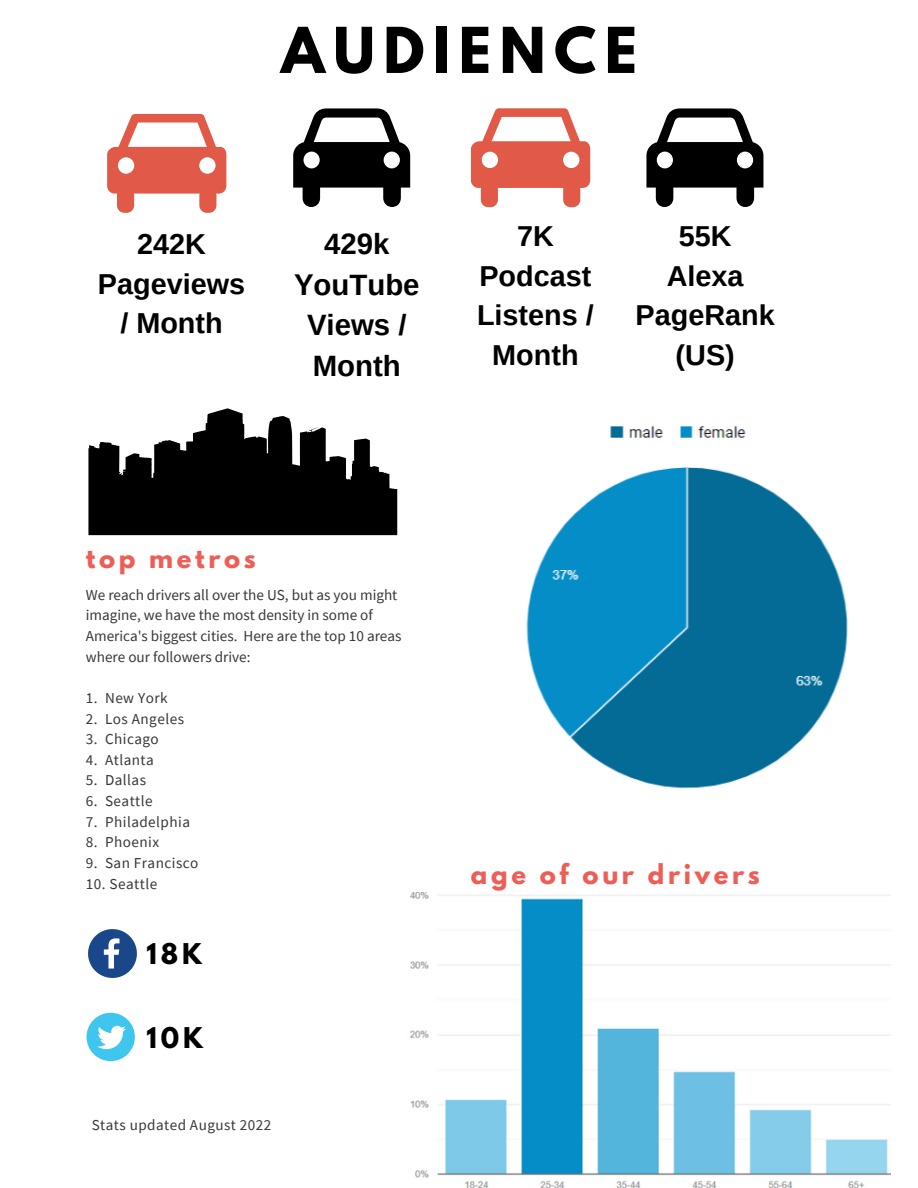
<style>
.page{position:relative;width:918px;height:1188px;background:#fff}
.page>*{position:absolute;margin:0;border:0;box-sizing:border-box;transform-origin:0 0}
.t1{font:700 55.95px "League Spartan";letter-spacing:.15em;color:#000}
.t2{font:700 29.4px/40.5px "Arimo";color:#000;text-align:center}
.t3{font:700 28.8px/39.6px "Arimo";color:#000;text-align:center}
.t4{font:700 25.35px "League Spartan";letter-spacing:.15em;color:#000}
.t5{font:700 24.3px "League Spartan";letter-spacing:.15em;color:#ee5e56}
.t6{font:15.15px/20.7px "Source Sans Pro";color:#373737}
.t7{font:15.15px "Source Sans Pro";letter-spacing:.03em;color:#373737}
.s1{color:#fff}
</style>
<div class="page">
<svg style="left:107px;top:114px;width:119px;height:99px"></svg>
<svg style="left:293px;top:108px;width:117px;height:99px"></svg>
<svg style="left:471px;top:108px;width:119px;height:99px"></svg>
<svg style="left:646px;top:108px;width:117px;height:99px"></svg>
<svg style="left:88px;top:408px;width:309px;height:127px"></svg>
<svg style="left:88px;top:929px;width:49px;height:49px"></svg>
<div style="left:87px;top:1013px;width:48px;height:48px;background:#3fc6ee;border-radius:50%"></div>
<svg style="left:97px;top:1026px;width:29px;height:23px"></svg>
<img style="left:526px;top:426px;width:322px;height:363px">
<img style="left:409px;top:892px;width:481px;height:296px">
<h1 class="t1" style="left:281px;top:23px;width:358px">AUDIENCE</h1>
<h3 class="t3" style="left:98px;top:224px;width:149px">242K<br>Pageviews / Month</h3>
<h2 class="t2" style="left:294px;top:224px;width:127px">429k<br>YouTube<br>Views /<br>Month</h2>
<h3 class="t3" style="left:477px;top:216px;width:118px">7K<br>Podcast<br>Listens /<br>Month</h3>
<h3 class="t3" style="left:636px;top:216px;width:141px">55K<br>Alexa<br>PageRank (US)</h3>
<h3 class="t5" style="left:86px;top:546px;width:171px">top metros</h3>
<p class="t6" style="left:86px;top:584px;width:317px">We reach drivers all over the US, but as you might imagine, we have the most density in some of America's biggest cities. Here are the top 10 areas where our followers drive:</p>
<p class="t6" style="left:86px;top:687px;width:83px">1. New York</p>
<p class="t7" style="left:86px;top:709px;width:100px">2. Los Angeles</p>
<p class="t7" style="left:86px;top:729px;width:74px">3. Chicago</p>
<p class="t7" style="left:86px;top:750px;width:69px">4. Atlanta</p>
<p class="t6" style="left:86px;top:770px;width:62px">5. Dallas</p>
<p class="t7" style="left:86px;top:791px;width:68px">6. Seattle</p>
<p class="t7" style="left:86px;top:812px;width:106px">7. Philadelphia</p>
<p class="t7" style="left:86px;top:833px;width:75px">8. Phoenix</p>
<p class="t7" style="left:86px;top:853px;width:114px">9. San Francisco</p>
<p class="t7" style="left:86px;top:874px;width:73px">10. Seattle</p>
<h3 class="t4" style="left:147px;top:941px;width:81px">18K<span class="s1">K</span></h3>
<h3 class="t4" style="left:147px;top:1025px;width:82px">10K<span class="s1">K</span></h3>
<p class="t7" style="left:92px;top:1115px;width:181px">Stats updated August 2022</p>
<h3 class="t5" style="left:471px;top:863px;width:290px">age of our drivers</h3>
</div>
